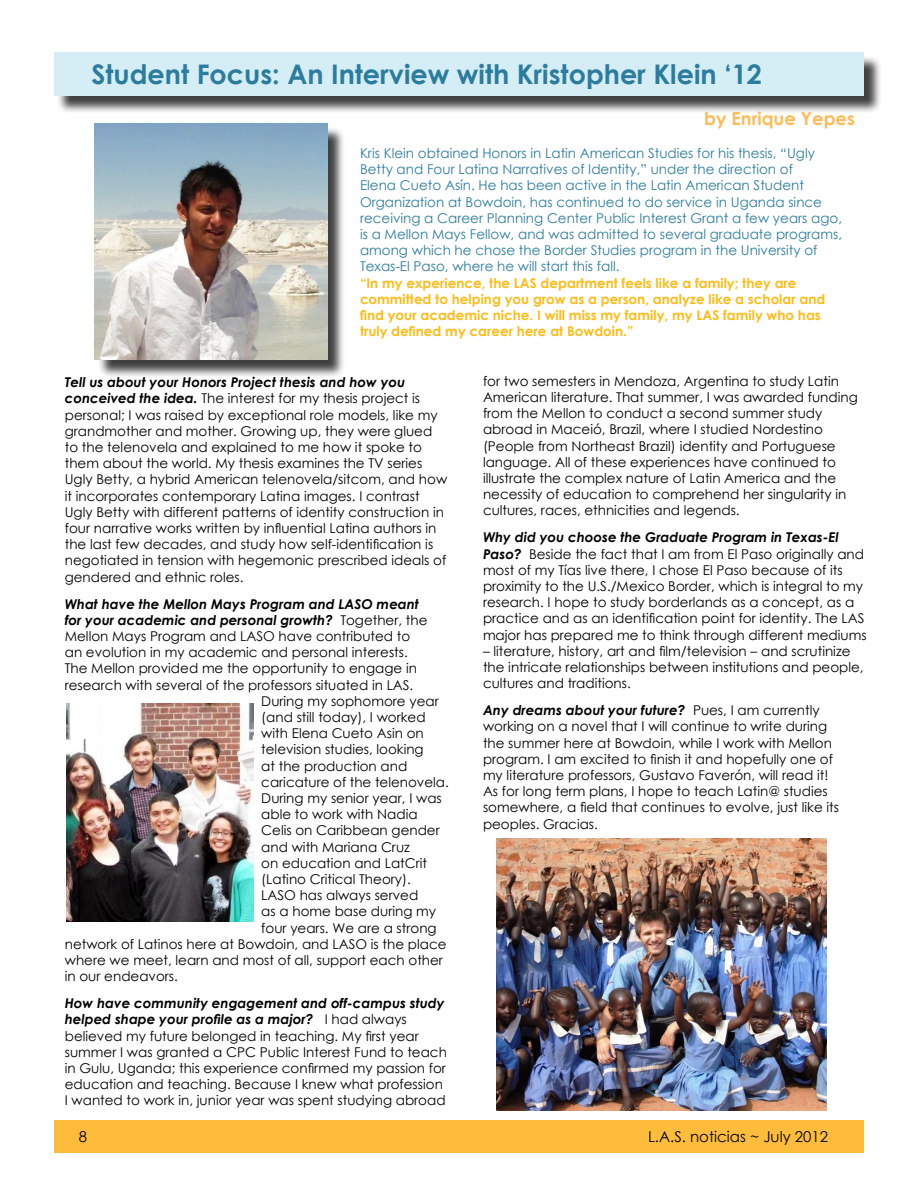
<style>
.page{position:relative;width:918px;height:1188px;background:#fff}
.page>*{position:absolute;margin:0;border:0;box-sizing:border-box;transform-origin:0 0}
.t1{font:700 27px "Century Gothic";color:#2c7c9f}
.t2{font:700 18px "Century Gothic";color:#fdbc58}
.t3{font:15px "Century Gothic";color:#000}
.t4{font:13.5px/16.2px "Century Gothic";color:#000}
.t5{font:13.5px/16.2px "Century Gothic";color:#2c7c9f}
.t6{font:700 13.5px/16.2px "Century Gothic";color:#fdbc1a}
.t7{font:italic 700 13.5px "Century Gothic";color:#000}
.s1{font-weight:700;font-style:italic}
.s2{font-weight:400;font-style:normal}
</style>
<div class="page">
<div style="left:97px;top:126px;width:249px;height:252px;background:#000;opacity:.75"></div>
<img style="left:95px;top:124px;width:232px;height:235px">
<img style="left:67px;top:704px;width:187px;height:218px">
<img style="left:496px;top:838px;width:331px;height:273px">
<div style="left:56px;top:55px;width:827px;height:60px;background:#000;opacity:.75"></div>
<div style="left:54px;top:52px;width:810px;height:44px;background:#d5edf4"></div>
<div style="left:54px;top:1120px;width:810px;height:32px;background:#fdbc3b"></div>
<h1 class="t1" style="left:91px;top:54px;width:672px">Student Focus: An Interview with Kristopher Klein ‘12</h1>
<h2 class="t2" style="left:704px;top:105px;width:152px">by Enrique Yepes</h2>
<p class="t5" style="left:360px;top:145px;width:484px">Kris Klein obtained Honors in Latin American Studies for his thesis, “Ugly Betty and Four Latina Narratives of Identity,” under the direction of<br>Elena Cueto Asín. He has been active in the Latin American Student Organization at Bowdoin, has continued to do service in Uganda since receiving a Career Planning Center Public Interest Grant a few years ago, is a Mellon Mays Fellow, and was admitted to several graduate programs, among which he chose the Border Studies program in the University of Texas-El Paso, where he will start this fall.</p>
<p class="t6" style="left:360px;top:274px;width:467px">“In my experience, the LAS department feels like a family; they are committed to helping you grow as a person, analyze like a scholar and find your academic niche. I will miss my family, my LAS family who has truly defined my career here at Bowdoin.”</p>
<p class="t4" style="left:65px;top:374px;width:384px"><span class="s1">Tell us about your Honors Project thesis and how you conceived the idea.</span> The interest for my thesis project is personal; I was raised by exceptional role models, like my grandmother and mother. Growing up, they were glued to the telenovela and explained to me how it spoke to them about the world. My thesis examines the TV series Ugly Betty, a hybrid American telenovela/sitcom, and how it incorporates contemporary Latina images. I contrast Ugly Betty with different patterns of identity construction in four narrative works written by influential Latina authors in the last few decades, and study how self-identification is negotiated in tension with hegemonic prescribed ideals of gendered and ethnic roles.</p>
<p class="t7" style="left:65px;top:593px;width:356px">What have the Mellon Mays Program and LASO meant</p>
<p class="t7" style="left:65px;top:610px;width:364px">for your academic and personal growth? <span class="s2">Together, the</span></p>
<p class="t4" style="left:65px;top:628px;width:347px">Mellon Mays Program and LASO have contributed to</p>
<p class="t4" style="left:65px;top:644px;width:345px">an evolution in my academic and personal interests.</p>
<p class="t4" style="left:65px;top:660px;width:354px">The Mellon provided me the opportunity to engage in</p>
<p class="t4" style="left:65px;top:676px;width:350px">research with several of the professors situated in LAS.</p>
<p class="t4" style="left:261px;top:693px;width:179px">During my sophomore year</p>
<p class="t4" style="left:261px;top:709px;width:166px">(and still today), I worked</p>
<p class="t4" style="left:261px;top:725px;width:164px">with Elena Cueto Asin on</p>
<p class="t4" style="left:261px;top:741px;width:164px">television studies, looking</p>
<p class="t4" style="left:261px;top:757px;width:147px">at the production and</p>
<p class="t4" style="left:261px;top:774px;width:189px">caricature of the telenovela.</p>
<p class="t4" style="left:261px;top:790px;width:182px">During my senior year, I was</p>
<p class="t4" style="left:261px;top:806px;width:158px">able to work with Nadia</p>
<p class="t4" style="left:261px;top:822px;width:180px">Celis on Caribbean gender</p>
<p class="t4" style="left:261px;top:838px;width:150px">and with Mariana Cruz</p>
<p class="t4" style="left:261px;top:855px;width:167px">on education and LatCrit</p>
<p class="t4" style="left:261px;top:871px;width:151px">(Latino Critical Theory).</p>
<p class="t4" style="left:261px;top:887px;width:159px">LASO has always served</p>
<p class="t4" style="left:261px;top:903px;width:176px">as a home base during my</p>
<p class="t4" style="left:261px;top:919px;width:177px">four years. We are a strong</p>
<p class="t4" style="left:65px;top:936px;width:383px">network of Latinos here at Bowdoin, and LASO is the place</p>
<p class="t4" style="left:65px;top:952px;width:380px">where we meet, learn and most of all, support each other</p>
<p class="t4" style="left:65px;top:968px;width:115px">in our endeavors.</p>
<p class="t4" style="left:65px;top:995px;width:384px"><span class="s1">How have community engagement and off-campus study helped shape your profile as a major?</span> I had always believed my future belonged in teaching. My first year summer I was granted a CPC Public Interest Fund to teach in Gulu, Uganda; this experience confirmed my passion for education and teaching. Because I knew what profession I wanted to work in, junior year was spent studying abroad</p>
<p class="t4" style="left:483px;top:373px;width:376px">for two semesters in Mendoza, Argentina to study Latin American literature. That summer, I was awarded funding from the Mellon to conduct a second summer study abroad in Maceió, Brazil, where I studied Nordestino (People from Northeast Brazil) identity and Portuguese language. All of these experiences have continued to illustrate the complex nature of Latin America and the necessity of education to comprehend her singularity in cultures, races, ethnicities and legends.</p>
<p class="t4" style="left:483px;top:529px;width:385px"><span class="s1">Why did you choose the Graduate Program in Texas-El Paso?</span> Beside the fact that I am from El Paso originally and most of my Tías live there, I chose El Paso because of its proximity to the U.S./Mexico Border, which is integral to my research. I hope to study borderlands as a concept, as a practice and as an identification point for identity. The LAS major has prepared me to think through different mediums</p>
<p class="t4" style="left:483px;top:643px;width:382px">– literature, history, art and film/television – and scrutinize the intricate relationships between institutions and people, cultures and traditions.</p>
<p class="t4" style="left:483px;top:702px;width:358px"><span class="s1">Any dreams about your future?</span> Pues, I am currently working on a novel that I will continue to write during the summer here at Bowdoin, while I work with Mellon program. I am excited to finish it and hopefully one of my literature professors, Gustavo Faverón, will read it!<br>As for long term plans, I hope to teach Latin@ studies somewhere, a field that continues to evolve, just like its peoples. Gracias.</p>
<p class="t3" style="left:648px;top:1126px;width:182px">L.A.S. noticias ~ July 2012</p>
<p class="t3" style="left:535px;top:1126px;width:308px">www.bowdoin.edu/latin-america -studies</p>
<p class="t3" style="left:780px;top:1126px;width:58px">ne 2012</p>
<p class="t3" style="left:823px;top:1126px;width:10px">8</p>
</div>
